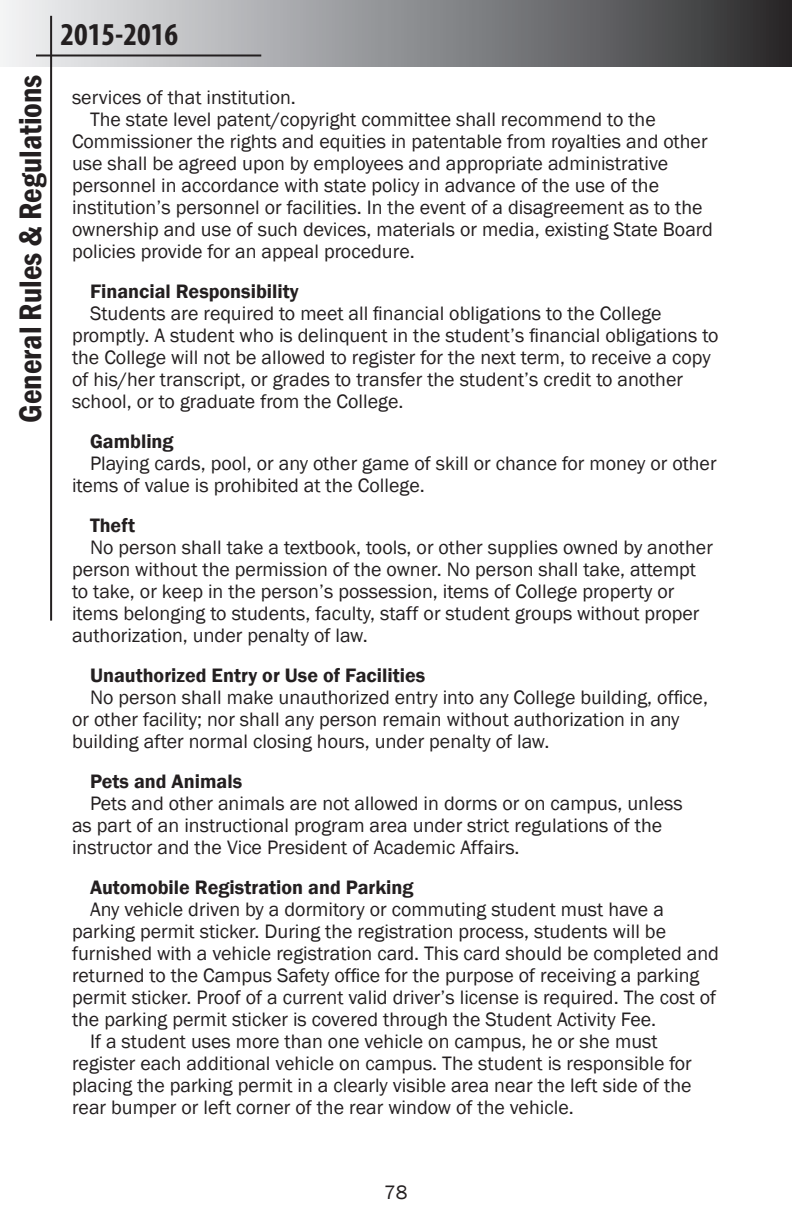
<style>
.page{position:relative;width:792px;height:1224px;background:#fff}
.page>*{position:absolute;margin:0;border:0;box-sizing:border-box;transform-origin:0 0}
.t1{font:600 condensed 32px "Franklin Gothic";color:#231f20}
.t2{font:700 condensed 32px "Myriad Pro";color:#231f20}
.t3{font:20px/22px "Franklin Gothic";color:#231f20}
.t4{font:600 20px "Franklin Gothic";color:#231f20}
</style>
<div class="page">
<div style="left:0;top:0;width:792px;height:67px;background:linear-gradient(to right,#f0f2f4,#2f2f31)"></div>
<hr style="left:36px;top:54px;width:225px;height:2px;background:#231f20">
<hr style="left:50px;top:16px;width:2px;height:605px;background:#231f20">
<h1 class="t1" style="left:9px;top:423px;width:350px;rotate:-90deg">General Rules &amp; Regulations</h1>
<h1 class="t2" style="left:61px;top:14px;width:119px">2015-2016</h1>
<p class="t3" style="left:72px;top:87px;width:225px">services of that institution.</p>
<p class="t3" style="left:72px;top:109px;width:643px;text-indent:18px">The state level patent/copyright committee shall recommend to the Commissioner the rights and equities in patentable from royalties and other use shall be agreed upon by employees and appropriate administrative personnel in accordance with state policy in advance of the use of the institution’s personnel or facilities. In the event of a disagreement as to the ownership and use of such devices, materials or media, existing State Board policies provide for an appeal procedure.</p>
<p class="t4" style="left:90px;top:279px;width:210px">Financial Responsibility</p>
<p class="t3" style="left:72px;top:303px;width:648px;text-indent:18px">Students are required to meet all financial obligations to the College promptly. A student who is delinquent in the student’s financial obligations to the College will not be allowed to register for the next term, to receive a copy of his/her transcript, or grades to transfer the student’s credit to another school, or to graduate from the College.</p>
<p class="t4" style="left:90px;top:429px;width:85px">Gambling</p>
<p class="t3" style="left:72px;top:453px;width:646px;text-indent:18px">Playing cards, pool, or any other game of skill or chance for money or other items of value is prohibited at the College.</p>
<p class="t4" style="left:90px;top:513px;width:47px">Theft</p>
<p class="t3" style="left:72px;top:537px;width:642px;text-indent:18px">No person shall take a textbook, tools, or other supplies owned by another person without the permission of the owner. No person shall take, attempt to take, or keep in the person’s possession, items of College property or items belonging to students, faculty, staff or student groups without proper authorization, under penalty of law.</p>
<p class="t4" style="left:90px;top:663px;width:337px">Unauthorized Entry or Use of Facilities</p>
<p class="t3" style="left:72px;top:687px;width:638px;text-indent:18px">No person shall make unauthorized entry into any College building, office, or other facility; nor shall any person remain without authorization in any building after normal closing hours, under penalty of law.</p>
<p class="t4" style="left:90px;top:769px;width:154px">Pets and Animals</p>
<p class="t3" style="left:72px;top:793px;width:612px;text-indent:18px">Pets and other animals are not allowed in dorms or on campus, unless as part of an instructional program area under strict regulations of the instructor and the Vice President of Academic Affairs.</p>
<p class="t4" style="left:90px;top:875px;width:325px">Automobile Registration and Parking</p>
<p class="t3" style="left:72px;top:899px;width:648px;text-indent:18px">Any vehicle driven by a dormitory or commuting student must have a parking permit sticker. During the registration process, students will be furnished with a vehicle registration card. This card should be completed and returned to the Campus Safety office for the purpose of receiving a parking permit sticker. Proof of a current valid driver’s license is required. The cost of the parking permit sticker is covered through the Student Activity Fee.</p>
<p class="t3" style="left:72px;top:1031px;width:621px;text-indent:18px">If a student uses more than one vehicle on campus, he or she must register each additional vehicle on campus. The student is responsible for placing the parking permit in a clearly visible area near the left side of the rear bumper or left corner of the rear window of the vehicle.</p>
<p class="t3" style="left:384px;top:1182px;width:25px">78</p>
</div>
